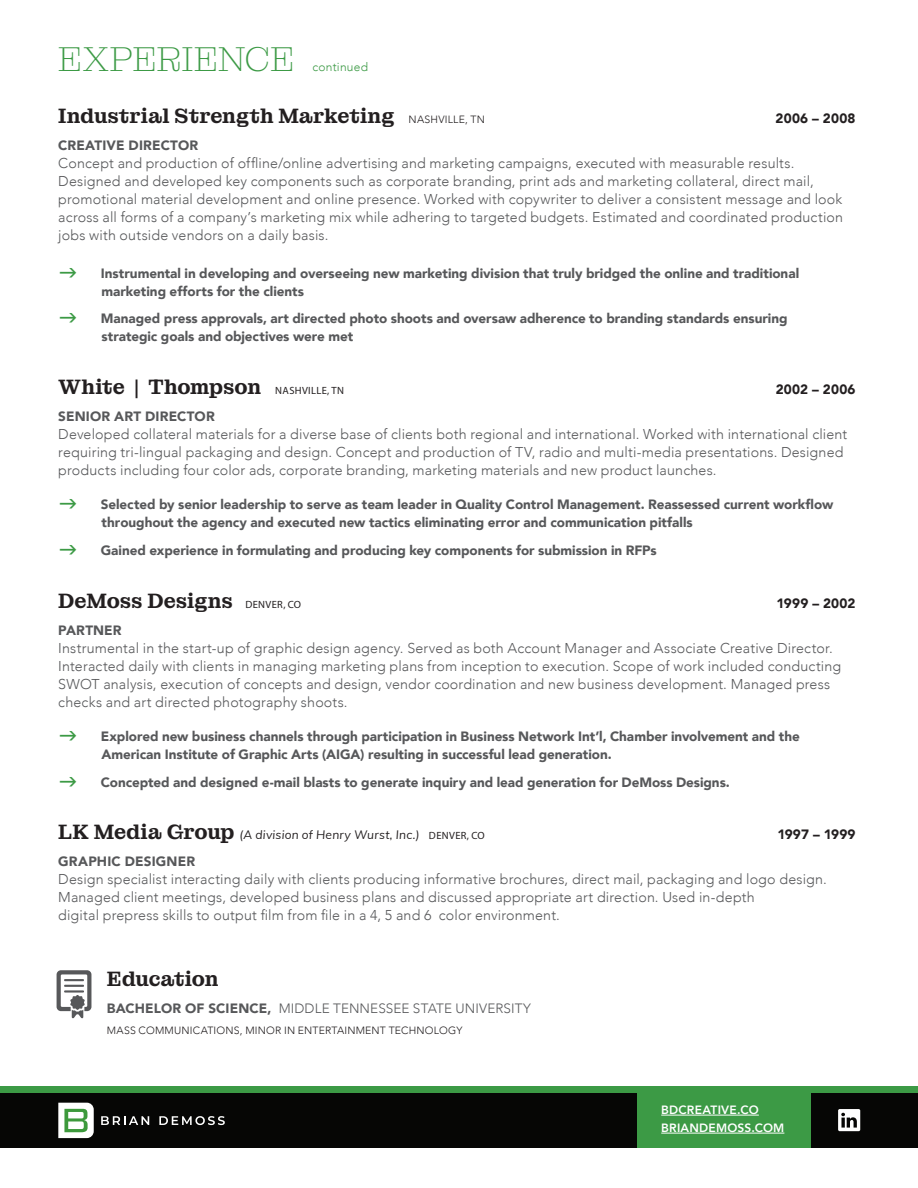
<style>
.page{position:relative;width:918px;height:1188px;background:#fff}
.page>*{position:absolute;margin:0;border:0;box-sizing:border-box;transform-origin:0 0}
.t1{font:200 34.8px "Montagu Slab 120 pt";letter-spacing:.005em;color:#3c9a45}
.t2{font:600 21px "Montagu Slab 120 pt";letter-spacing:-.005em;color:#231f20}
.t3{font:300 14.25px/18px "Avenir";letter-spacing:.01em;color:#57585a}
.t4{font:900 13.5px/18px "Avenir";letter-spacing:-.005em;color:#57585a}
.t5{font:300 13.5px "Avenir";letter-spacing:.01em;color:#57585a}
.t6{font:900 13.5px "Avenir";letter-spacing:.01em;color:#231f20}
.t7{font:italic 12px "Muli";letter-spacing:.015em;color:#231f20}
.t8{font:800 12px "Avenir";letter-spacing:.015em;color:#fff}
.t9{font:300 12px "Avenir";letter-spacing:.02em;color:#3c9a45}
.t10{font:300 10.5px "Avenir";letter-spacing:.02em;color:#231f20}
.s1{font-family:"Avenir";font-weight:300;font-size:10.5px}
.s2{font-family:"Myriad Pro";font-weight:400;font-size:10.5px}
.s3{font-family:"Montagu Slab 120 pt";font-weight:600;font-style:normal;font-size:21px}
.s4{font-family:"Myriad Pro";font-style:normal;font-size:10.5px}
.s5{font-weight:900}
</style>
<div class="page">
<svg style="left:57px;top:970px;width:34px;height:49px"></svg>
<div style="left:0;top:1086px;width:918px;height:7px;background:#3c9a45"></div>
<div style="left:0;top:1093px;width:918px;height:55px;background:#060605"></div>
<div style="left:638px;top:1090px;width:173px;height:58px;background:#3c9a45"></div>
<svg style="left:838px;top:1109px;width:22px;height:22px"></svg>
<svg style="left:58px;top:1103px;width:36px;height:35px"></svg>
<svg style="left:101px;top:1116px;width:48px;height:9px"></svg>
<svg style="left:159px;top:1116px;width:66px;height:9px"></svg>
<hr style="left:661px;top:1115px;width:98px;height:1px;background:#fff">
<hr style="left:661px;top:1133px;width:123px;height:1px;background:#fff">
<p class="t1" style="left:58px;top:32px;width:238px">EXPERIENCE</p>
<p class="t9" style="left:313px;top:60px;width:57px">continued</p>
<p class="t2" style="left:58px;top:100px;width:428px">Industrial Strength Marketing <span class="s1">NASHVILLE, TN</span></p>
<p class="t6" style="left:776px;top:107px;width:82px">2006 – 2008</p>
<p class="t4" style="left:58px;top:136px;width:141px">CREATIVE DIRECTOR</p>
<p class="t3" style="left:58px;top:154px;width:786px">Concept and production of offline/online advertising and marketing campaigns, executed with measurable results.<br>Designed and developed key components such as corporate branding, print ads and marketing collateral, direct mail, promotional material development and online presence. Worked with copywriter to deliver a consistent message and look across all forms of a company’s marketing mix while adhering to targeted budgets. Estimated and coordinated production jobs with outside vendors on a daily basis.</p>
<p class="t4" style="left:101px;top:264px;width:700px">Instrumental in developing and overseeing new marketing division that truly bridged the online and traditional marketing efforts for the clients</p>
<p class="t4" style="left:101px;top:309px;width:688px">Managed press approvals, art directed photo shoots and oversaw adherence to branding standards ensuring strategic goals and objectives were met</p>
<p class="t2" style="left:58px;top:370px;width:287px">White | Thompson <span class="s2">NASHVILLE, TN</span></p>
<p class="t6" style="left:776px;top:378px;width:81px">2002 – 2006</p>
<p class="t4" style="left:58px;top:407px;width:158px">SENIOR ART DIRECTOR</p>
<p class="t3" style="left:58px;top:425px;width:791px">Developed collateral materials for a diverse base of clients both regional and international. Worked with international client requiring tri-lingual packaging and design. Concept and production of TV, radio and multi-media presentations. Designed products including four color ads, corporate branding, marketing materials and new product launches.</p>
<p class="t4" style="left:101px;top:495px;width:734px">Selected by senior leadership to serve as team leader in Quality Control Management. Reassessed current workflow throughout the agency and executed new tactics eliminating error and communication pitfalls</p>
<p class="t4" style="left:101px;top:541px;width:557px">Gained experience in formulating and producing key components for submission in RFPs</p>
<p class="t2" style="left:58px;top:584px;width:244px">DeMoss Designs <span class="s2">DENVER, CO</span></p>
<p class="t6" style="left:777px;top:591px;width:81px">1999 – 2002</p>
<p class="t4" style="left:58px;top:621px;width:65px">PARTNER</p>
<p class="t3" style="left:58px;top:639px;width:784px">Instrumental in the start-up of graphic design agency. Served as both Account Manager and Associate Creative Director.<br>Interacted daily with clients in managing marketing plans from inception to execution. Scope of work included conducting SWOT analysis, execution of concepts and design, vendor coordination and new business development. Managed press checks and art directed photography shoots.</p>
<p class="t4" style="left:101px;top:727px;width:701px">Explored new business channels through participation in Business Network Int’l, Chamber involvement and the<br>American Institute of Graphic Arts (AIGA) resulting in successful lead generation.</p>
<p class="t4" style="left:101px;top:773px;width:631px">Concepted and designed e-mail blasts to generate inquiry and lead generation for DeMoss Designs.</p>
<p class="t7" style="left:58px;top:826px;width:428px"><span class="s3">LK Media Group</span> (A division of Henry Wurst, Inc.) <span class="s4">DENVER, CO</span></p>
<p class="t6" style="left:777px;top:823px;width:80px">1997 – 1999</p>
<p class="t4" style="left:58px;top:852px;width:138px">GRAPHIC DESIGNER</p>
<p class="t3" style="left:58px;top:871px;width:770px">Design specialist interacting daily with clients producing informative brochures, direct mail, packaging and logo design.<br>Managed client meetings, developed business plans and discussed appropriate art direction. Used in-depth<br>digital prepress skills to output film from file in a 4, 5 and 6 color environment.</p>
<p class="t2" style="left:107px;top:962px;width:113px">Education</p>
<p class="t5" style="left:107px;top:1000px;width:426px"><span class="s5">BACHELOR OF SCIENCE,</span> MIDDLE TENNESSEE STATE UNIVERSITY</p>
<p class="t10" style="left:107px;top:1024px;width:357px">MASS COMMUNICATIONS, MINOR IN ENTERTAINMENT TECHNOLOGY</p>
<p class="t8" style="left:661px;top:1101px;width:99px">BDCREATIVE.CO</p>
<p class="t8" style="left:661px;top:1119px;width:125px">BRIANDEMOSS.COM</p>
</div>
